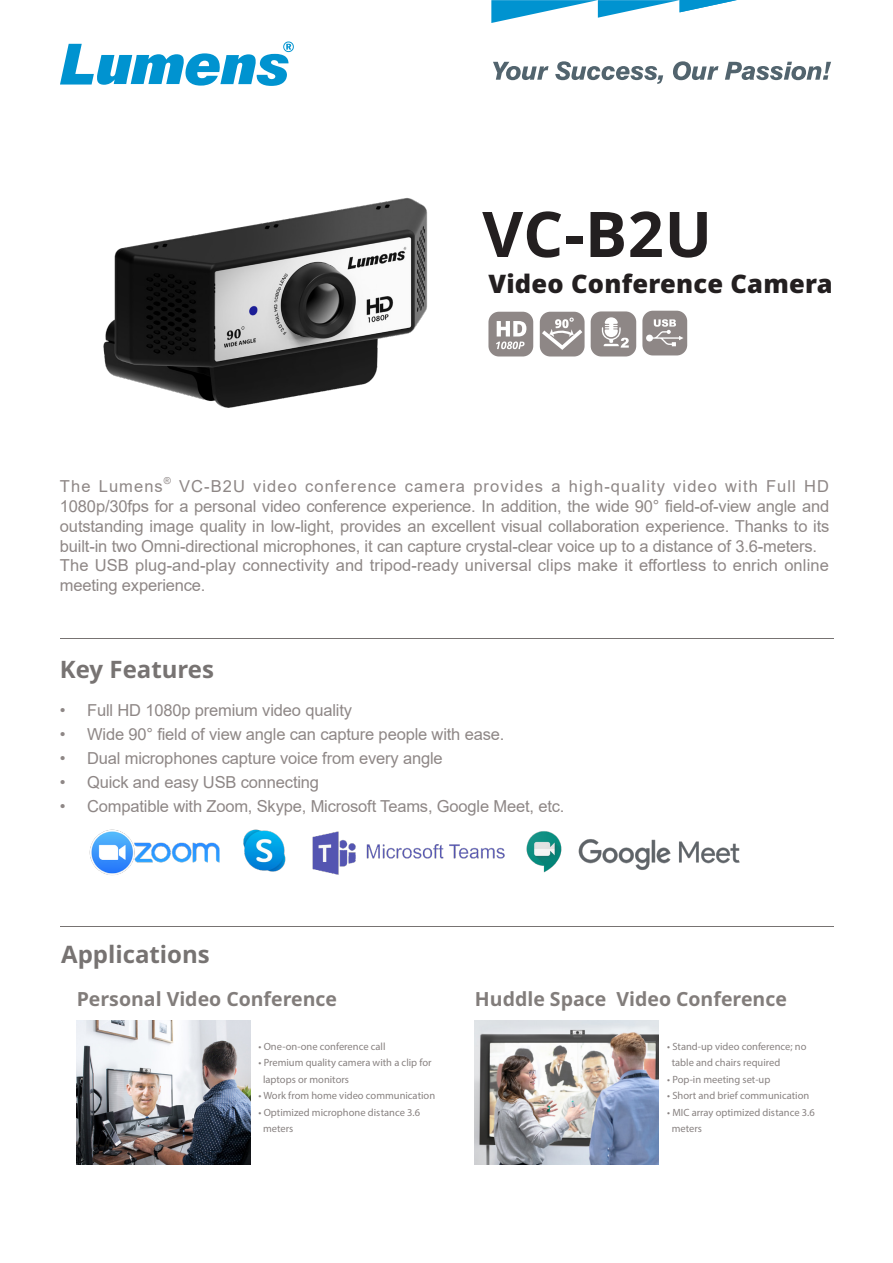
<style>
.page{position:relative;width:893px;height:1263px;background:#fff}
.page>*{position:absolute;margin:0;border:0;box-sizing:border-box;transform-origin:0 0}
.t1{font:700 63px "Noto Sans";color:#231f20}
.t2{font:900 25.5px "Noto Sans";letter-spacing:.01em;color:#231f20}
.t3{font:700 24px "Noto Sans";color:#777372}
.t4{font:700 19.5px "Noto Sans";color:#827d7b}
.t5{font:16.5px/19.8px "Arial";letter-spacing:-.01em;color:#8f8886;text-align:justify}
.t6{font:16.5px/19.8px "Arial";letter-spacing:-.01em;color:#8e8786}
.t7{font:16.5px "Arial";letter-spacing:.065em;color:#8e8786}
.t8{font:10.5px/16.5px "Myriad Pro";color:#888281}
.t9{font:9.6px "Arial";color:#8e8786}
.s1{color:#8e8786}
.s2{color:#8f8886}
.s3{color:#767372}
</style>
<div class="page">
<hr style="left:60px;top:638px;width:774px;height:1px;background:#777372">
<hr style="left:60px;top:926px;width:774px;height:1px;background:#777372">
<svg style="left:491px;top:0;width:246px;height:23px"></svg>
<svg style="left:493px;top:62px;width:55px;height:18px"></svg>
<svg style="left:555px;top:61px;width:108px;height:23px"></svg>
<svg style="left:673px;top:61px;width:45px;height:19px"></svg>
<svg style="left:725px;top:62px;width:106px;height:18px"></svg>
<svg style="left:60px;top:41px;width:234px;height:45px"></svg>
<img style="left:103px;top:198px;width:325px;height:210px">
<img style="left:77px;top:1021px;width:174px;height:143px">
<img style="left:475px;top:1021px;width:184px;height:143px">
<svg style="left:488px;top:312px;width:45px;height:44px"></svg>
<svg style="left:540px;top:312px;width:45px;height:44px"></svg>
<svg style="left:642px;top:311px;width:45px;height:44px;background:#a19b9b"></svg>
<img style="left:526px;top:831px;width:214px;height:42px">
<img style="left:312px;top:831px;width:193px;height:44px">
<img style="left:243px;top:829px;width:43px;height:43px">
<img style="left:89px;top:829px;width:131px;height:46px">
<svg style="left:591px;top:311px;width:45px;height:45px"></svg>
<p class="t1" style="left:482px;top:190px;width:231px">VC-B2U</p>
<p class="t2" style="left:488px;top:264px;width:346px">Video Conference Camera</p>
<p class="t7" style="left:60px;top:475px;width:104px">The Lumens</p>
<p class="t9" style="left:164px;top:474px;width:9px">®</p>
<p class="t5" style="left:60px;top:476px;width:771px;text-indent:119px"><span class="s1">VC-B2U video conference camera provides a high-quality video with Full HD 1080p/30fps for</span> a p<span class="s1">ersonal video conferen</span>ce experience. In addition, the wide 90° field-of-view angle and outstanding image quality in low-light, provides an excellent visual collabo<span class="s1">ration experience. Thanks to its built-i</span>n two Omni-directional microphones, it can capture crystal-clear voice up to a dist<span class="s1">ance of 3.6-meters.</span></p>
<p class="t6" style="left:60px;top:556px;width:770px">The USB plug-and-play connectivity and tripod-ready universal clips make it effortless to enrich online meeting experience.</p>
<p class="t3" style="left:60px;top:652px;width:156px">Key Features</p>
<p class="t6" style="left:60px;top:700px;width:294px">• Full HD 1080p premium video quality</p>
<p class="t6" style="left:60px;top:724px;width:446px">• Wide 90° field of vi<span class="s2">ew angle c</span>an capture people with ease.</p>
<p class="t6" style="left:60px;top:748px;width:384px">• Dual microphones capture voice from every angle</p>
<p class="t6" style="left:60px;top:772px;width:261px">• Quick and easy USB connecting</p>
<p class="t6" style="left:60px;top:796px;width:506px">• Compatible with Zoom, Skype, Microsoft Teams, Google Meet, etc.</p>
<p class="t3" style="left:61px;top:938px;width:150px">Applicat<span class="s3">ions</span></p>
<p class="t4" style="left:77px;top:985px;width:262px">Personal Video Conference</p>
<p class="t4" style="left:475px;top:985px;width:313px">Huddle Space Video Conference</p>
<p class="t8" style="left:259px;top:1038px;width:128px">• One-on-one conference call</p>
<p class="t8" style="left:263px;top:1054px;width:170px;text-indent:-4px">• Premium quality camera with a clip for laptops or monitors</p>
<p class="t8" style="left:259px;top:1087px;width:178px">• Work from home video communication</p>
<p class="t8" style="left:263px;top:1104px;width:159px;text-indent:-4px">• Optimized microphone distance 3.6 meters</p>
<p class="t8" style="left:672px;top:1038px;width:136px;text-indent:-4px">• Stand-up video conference; no table and chairs required</p>
<p class="t8" style="left:667px;top:1071px;width:105px">• Pop-in meeting set-up</p>
<p class="t8" style="left:667px;top:1087px;width:144px">• Short and brief communication</p>
<p class="t8" style="left:672px;top:1104px;width:145px;text-indent:-4px">• MIC array optimized distance 3.6 meters</p>
</div>
